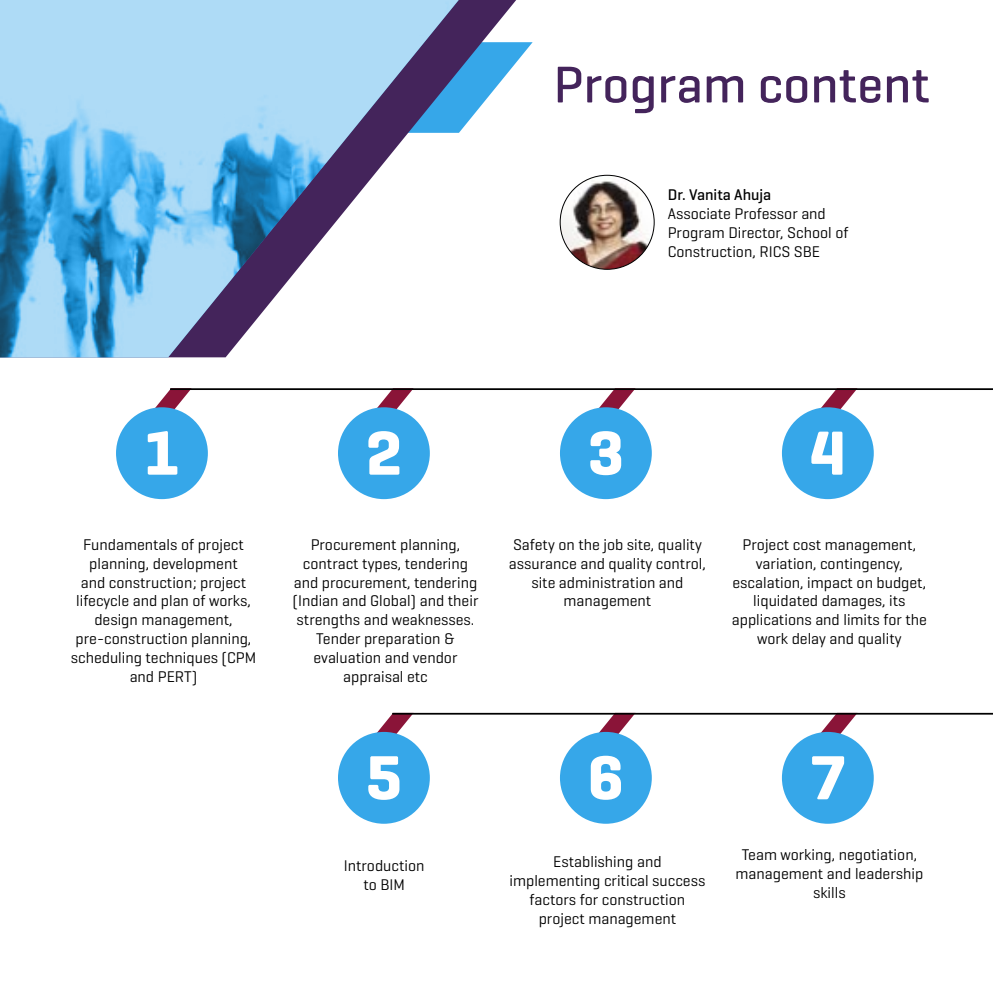
<style>
.page{position:relative;width:993px;height:993px;background:#fff}
.page>*{position:absolute;margin:0;border:0;box-sizing:border-box;transform-origin:0 0}
.small_header{font:700 63.35px "Geogrotesque";color:#fff}
.header-cover{font:500 52.5px "Geogrotesque";color:#44245b}
.copy{font:15.75px/18.9px "Geogrotesque";color:#000;text-align:center}
.header-cover-2{font:15.75px/18.9px "Geogrotesque";color:#000}
.header-cover-3{font:500 15.75px "Geogrotesque";color:#000}
</style>
<div class="page">
<svg style="left:480px;top:0;width:53px;height:107px"></svg>
<svg style="left:126px;top:389px;width:64px;height:35px"></svg>
<div style="left:116px;top:407px;width:92px;height:92px;background:#36a7e9;border-radius:50%"></div>
<svg style="left:347px;top:390px;width:66px;height:35px"></svg>
<div style="left:338px;top:407px;width:91px;height:92px;background:#36a7e9;border-radius:50%"></div>
<svg style="left:600px;top:390px;width:35px;height:28px"></svg>
<div style="left:559px;top:407px;width:92px;height:92px;background:#36a7e9;border-radius:50%"></div>
<svg style="left:822px;top:390px;width:35px;height:28px"></svg>
<div style="left:781px;top:407px;width:92px;height:92px;background:#36a7e9;border-radius:50%"></div>
<svg style="left:378px;top:714px;width:35px;height:28px"></svg>
<div style="left:338px;top:731px;width:91px;height:92px;background:#36a7e9;border-radius:50%"></div>
<svg style="left:568px;top:714px;width:67px;height:28px"></svg>
<div style="left:559px;top:731px;width:92px;height:92px;background:#36a7e9;border-radius:50%"></div>
<svg style="left:790px;top:714px;width:67px;height:28px"></svg>
<div style="left:781px;top:731px;width:92px;height:92px;background:#36a7e9;border-radius:50%"></div>
<hr style="left:392px;top:712px;width:600px;height:2px;background:#000">
<hr style="left:170px;top:388px;width:822px;height:2px;background:#000">
<img style="left:0;top:0;width:480px;height:357px">
<img style="left:560px;top:175px;width:94px;height:94px;border-radius:50%">
<p class="header-cover" style="left:553px;top:52px;width:378px">Program content</p>
<p class="header-cover-3" style="left:667px;top:184px;width:105px">Dr. Vanita Ahuja</p>
<p class="header-cover-2" style="left:667px;top:203px;width:160px">Associate Professor and</p>
<p class="header-cover-2" style="left:667px;top:222px;width:182px">Program Director, School of<br>Construction, RICS SBE</p>
<p class="small_header" style="left:144px;top:413px;width:38px">1</p>
<p class="small_header" style="left:366px;top:413px;width:38px">2</p>
<p class="small_header" style="left:587px;top:413px;width:38px">3</p>
<p class="small_header" style="left:809px;top:413px;width:38px">4</p>
<p class="copy" style="left:71px;top:534px;width:187px">Fundamentals of project planning, development<br>and construction; project lifecycle and plan of works, design management, pre-construction planning, scheduling techniques (CPM and PERT)</p>
<p class="copy" style="left:292px;top:534px;width:187px">Procurement planning, contract types, tendering and procurement, tendering (Indian and Global) and their strengths and weaknesses.<br>Tender preparation &amp; evaluation and vendor appraisal etc</p>
<p class="copy" style="left:509px;top:534px;width:198px">Safety on the job site, quality assurance and quality control, site administration and management</p>
<p class="copy" style="left:731px;top:534px;width:197px">Project cost management, variation, contingency, escalation, impact on budget, liquidated damages, its applications and limits for the work delay and quality</p>
<p class="small_header" style="left:366px;top:738px;width:38px">5</p>
<p class="small_header" style="left:587px;top:738px;width:38px">6</p>
<p class="small_header" style="left:809px;top:738px;width:38px">7</p>
<p class="copy" style="left:343px;top:855px;width:82px">Introduction</p>
<p class="copy" style="left:363px;top:874px;width:43px">to BIM</p>
<p class="copy" style="left:509px;top:851px;width:197px">Establishing and implementing critical success factors for construction project management</p>
<p class="copy" style="left:735px;top:844px;width:189px">Team working, negotiation, management and leadership skills</p>
</div>
